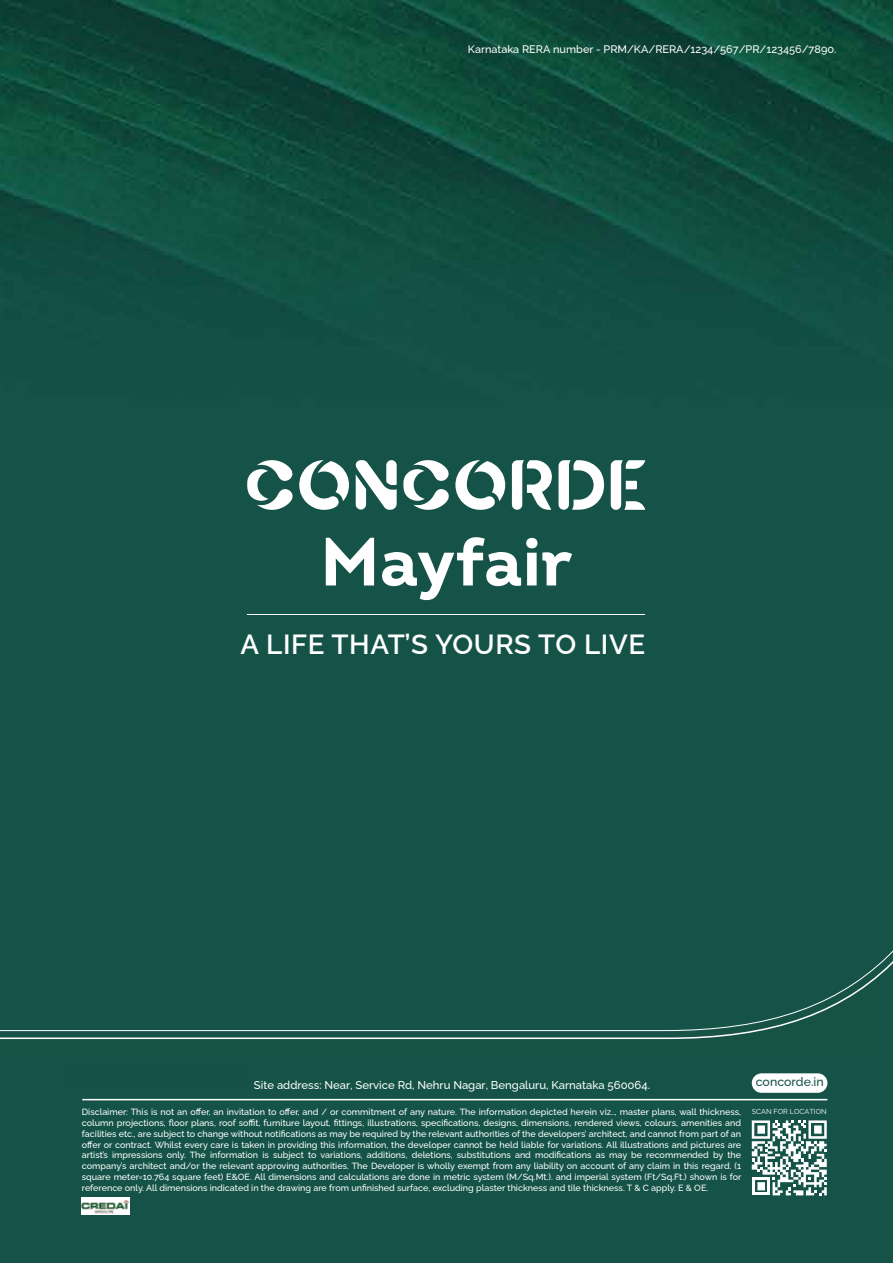
<style>
.page{position:relative;width:893px;height:1263px;background:#fff}
.page>*{position:absolute;margin:0;border:0;box-sizing:border-box;transform-origin:0 0}
.t1{font:600 27.75px "Raleway";letter-spacing:.02em;color:#fff}
.t2{font:500 12.3px "Raleway";color:#145146}
.t3{font:500 11.25px "Raleway";color:#fff}
.t4{font:500 10.95px "Raleway";color:#fff}
.t5{font:500 9px/10.8px "Raleway";color:#fff;text-align:justify}
.t6{font:7.2px "Raleway";color:#fff}
</style>
<div class="page">
<img style="left:0;top:0;width:893px;height:1263px">
<div style="left:0;top:1040px;width:893px;height:18px;background:#175246"></div>
<div style="left:0;top:935px;width:893px;height:10px;background:#155348"></div>
<div style="left:0;top:945px;width:893px;height:95px;background:#155348"></div>
<svg style="left:247px;top:459px;width:46px;height:52px"></svg>
<svg style="left:403px;top:459px;width:46px;height:52px"></svg>
<svg style="left:355px;top:460px;width:42px;height:50px"></svg>
<svg style="left:455px;top:460px;width:50px;height:50px"></svg>
<svg style="left:512px;top:460px;width:40px;height:50px"></svg>
<svg style="left:559px;top:460px;width:45px;height:50px"></svg>
<svg style="left:611px;top:460px;width:34px;height:50px"></svg>
<svg style="left:299px;top:460px;width:50px;height:50px"></svg>
<svg style="left:326px;top:538px;width:48px;height:47px"></svg>
<svg style="left:382px;top:537px;width:190px;height:63px"></svg>
<hr style="left:247px;top:614px;width:398px;height:1px;background:#fff">
<svg style="left:752px;top:1120px;width:75px;height:75px"></svg>
<hr style="left:82px;top:1099px;width:745px;height:1px;background:#fff">
<img style="left:82px;top:1197px;width:47px;height:17px">
<div style="left:752px;top:1073px;width:75px;height:20px;background:#fff;border-radius:10px"></div>
<div style="left:66px;top:1068px;width:181px;height:26px;background:#155147"></div>
<p class="t4" style="left:468px;top:40px;width:370px">Karnataka RERA number - PRM/KA/RERA/1234/567/PR/123456/7890.</p>
<h1 class="t1" style="left:240px;top:622px;width:406px">A LIFE THAT’S YOURS TO LIVE</h1>
<p class="t3" style="left:254px;top:1076px;width:397px">Site address: Near, Service Rd, Nehru Nagar, Bengaluru, Karnataka 560064.</p>
<p class="t5" style="left:82px;top:1106px;width:661px">Disclaimer: This is not an offer, an invitation to offer, and / or commitment of any nature. The information depicted herein viz.., master plans, wall thickness, column projections, floor plans, roof soffit, furniture layout, fittings, illustrations, specifications, designs, dimensions, rendered views, colours, amenities and facilities etc., are subject to change without notifications as may be required by the relevant authorities of the developers’ architect, and cannot from part of an offer or contract. Whilst every care is taken in providing this information, the developer cannot be held liable for variations. All illustrations and pictures are artist’s impressions only. The information is subject to variations, additions, deletions, substitutions and modifications as may be recommended by the company’s architect and/or the relevant approving authorities. The Developer is wholly exempt from any liability on account of any claim in this regard. (1 square meter=10.764 square feet) E&amp;OE. All dimensions and calculations are done in metric system (M/Sq.Mt.). and imperial system (Ft/Sq.Ft.) shown is for reference only. All dimensions indicated in the drawing are from unfinished surface, excluding plaster thickness and tile thickness. T &amp; C apply. E &amp; OE.</p>
<h2 class="t2" style="left:756px;top:1072px;width:69px">concorde.in</h2>
<p class="t6" style="left:752px;top:1105px;width:76px">SCAN FOR LOCATION</p>
</div>
